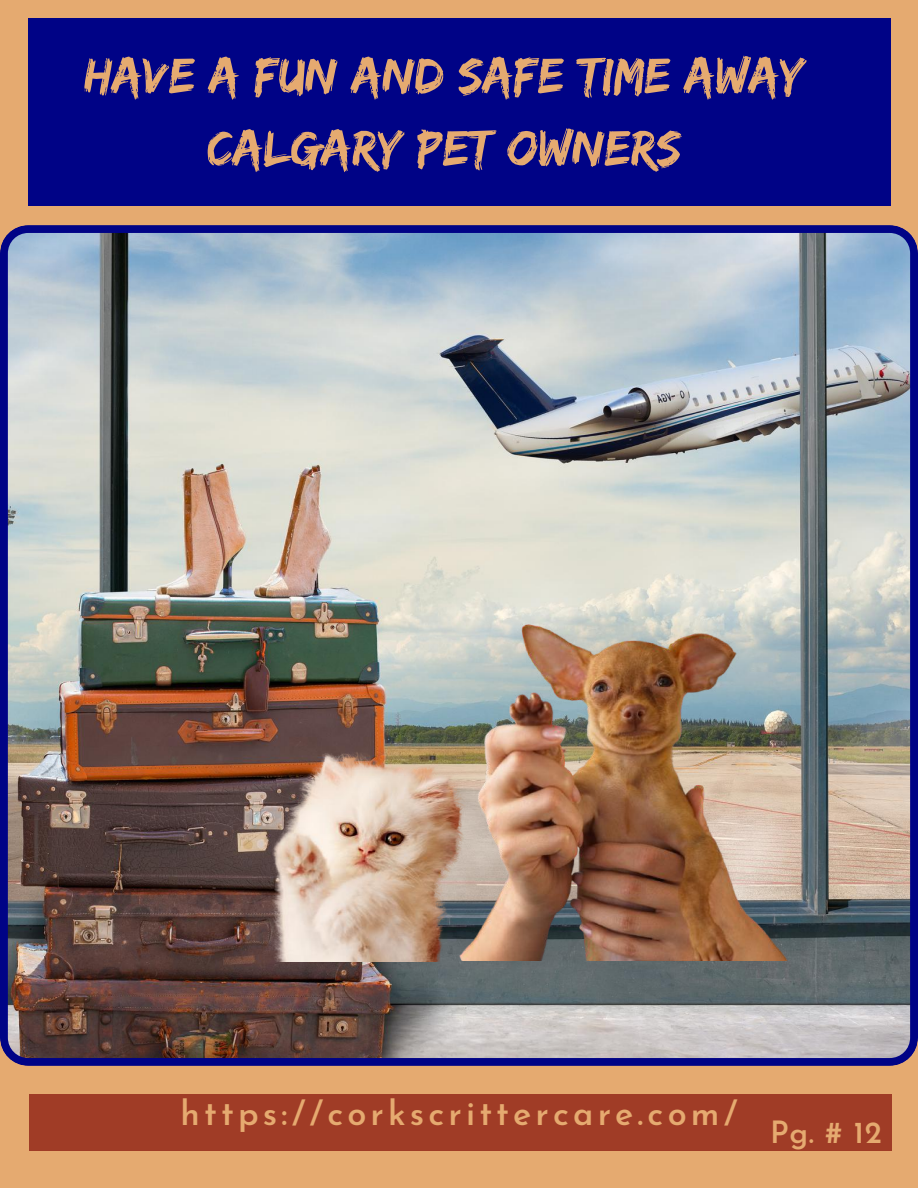
<style>
.page{position:relative;width:918px;height:1188px;background:#e5aa70}
.page>*{position:absolute;margin:0;border:0;box-sizing:border-box;transform-origin:0 0}
.t1{font:51.9px/72.4px "Edo";color:#e5aa70;text-align:center}
.t2{font:600 34.2px "Josefin Sans";letter-spacing:.12em;color:#e5aa70}
.t3{font:600 30.6px "Josefin Sans";color:#e5aa70}
</style>
<div class="page">
<img style="left:0;top:225px;width:918px;height:840px">
<img style="left:422px;top:594px;width:367px;height:367px">
<img style="left:208px;top:742px;width:318px;height:219px">
<div style="left:28px;top:18px;width:862px;height:188px;background:#000386"></div>
<div style="left:29px;top:1094px;width:863px;height:57px;background:#a03c26"></div>
<p class="t1" style="left:84px;top:38px;width:722px">HAVE A FUN AND SAFE TIME AWAY<br>CALGARY PET OWNERS</p>
<p class="t2" style="left:181px;top:1099px;width:558px">https://corkscrittercare.com/</p>
<p class="t3" style="left:770px;top:1120px;width:113px">Pg. # 12</p>
</div>
